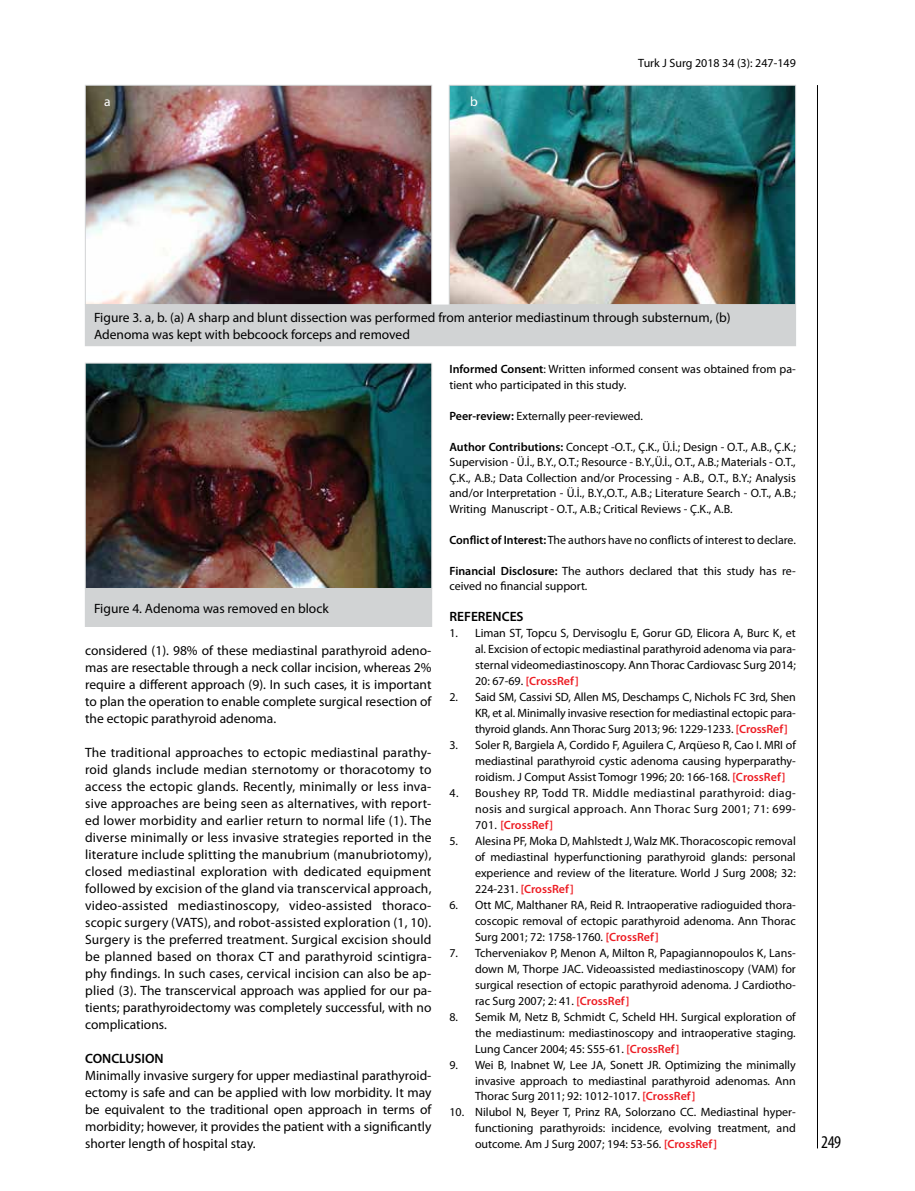
<style>
.page{position:relative;width:915px;height:1191px;background:#fff}
.page>*{position:absolute;margin:0;border:0;box-sizing:border-box;transform-origin:0 0}
.t1{font:condensed 18px "Myriad Pro";color:#000}
.t2{font:13.5px/17px "Myriad Pro";color:#000;text-align:justify}
.t3{font:600 13.5px "Myriad Pro";color:#000}
.t4{font:13.5px "Myriad Pro";color:#fff}
.t5{font:12px/15.9px "Myriad Pro";color:#000;text-align:justify}
.s1{font-weight:600}
.s2{font-weight:600;color:#ed1d24}
</style>
<div class="page">
<hr style="left:816px;top:85px;width:1px;height:1063px;background:#000">
<img style="left:87px;top:87px;width:343px;height:216px">
<div style="left:85px;top:85px;width:347px;height:220px;border:1px solid #d1d3d4"></div>
<img style="left:451px;top:87px;width:342px;height:216px">
<div style="left:449px;top:85px;width:346px;height:220px;border:1px solid #d1d3d4"></div>
<div style="left:85px;top:305px;width:710px;height:41px;background:#d1d3d4"></div>
<img style="left:87px;top:365px;width:343px;height:221px">
<div style="left:85px;top:363px;width:347px;height:225px;border:1px solid #d1d3d4"></div>
<div style="left:85px;top:588px;width:346px;height:38px;background:#d1d3d4"></div>
<p class="t4" style="left:104px;top:93px;width:8px">a</p>
<p class="t4" style="left:470px;top:93px;width:9px">b</p>
<p class="t5" style="left:638px;top:55px;width:159px">Turk J Surg 2018 34 (3): 247-149</p>
<p class="t2" style="left:94px;top:309px;width:638px;line-height:16.2px">Figure 3. a, b. (a) A sharp and blunt dissection was performed from anterior mediastinum through substernum, (b)<br>Adenoma was kept with bebcoock forceps and removed</p>
<p class="t2" style="left:94px;top:599px;width:236px">Figure 4. Adenoma was removed en block</p>
<p class="t2" style="left:85px;top:641px;width:348px">considered (1). 98% of these mediastinal parathyroid adeno&shy;mas are resectable through a neck collar incision, whereas 2% require a different approach (9). In such cases, it is important to plan the operation to enable complete surgical resection of the ectopic parathyroid adenoma.</p>
<p class="t2" style="left:85px;top:744px;width:348px">The traditional approaches to ectopic mediastinal parathy&shy;roid glands include median sternotomy or thoracotomy to access the ectopic glands. Recently, minimally or less inva&shy;sive approaches are being seen as alternatives, with report&shy;ed lower morbidity and earlier return to normal life (1). The diverse minimally or less invasive strategies reported in the literature include splitting the manubrium (manubriotomy), closed mediastinal exploration with dedicated equipment followed by excision of the gland via transcervical approach, video-assisted mediastinoscopy, video-assisted thoraco&shy;scopic surgery (VATS), and robot-assisted exploration (1, 10).<br>Surgery is the preferred treatment. Surgical excision should be planned based on thorax CT and parathyroid scintigra&shy;phy findings. In such cases, cervical incision can also be ap&shy;plied (3). The transcervical approach was applied for our pa&shy;tients; parathyroidectomy was completely successful, with no complications.</p>
<p class="t3" style="left:85px;top:1050px;width:80px">CONCLUSION</p>
<p class="t2" style="left:85px;top:1067px;width:348px">Minimally invasive surgery for upper mediastinal parathyroid&shy;ectomy is safe and can be applied with low morbidity. It may be equivalent to the traditional open approach in terms of morbidity; however, it provides the patient with a significantly shorter length of hospital stay.</p>
<p class="t5" style="left:449px;top:361px;width:348px;line-height:15.5px"><span class="s1">Informed Consent</span>: Written informed consent was obtained from pa&shy;tient who participated in this study.</p>
<p class="t5" style="left:449px;top:407px;width:195px"><span class="s1">Peer-review:</span> Externally peer-reviewed.</p>
<p class="t5" style="left:449px;top:439px;width:348px;line-height:15.5px"><span class="s1">Author Contributions:</span> Concept -O.T., Ç.K., Ü.İ.; Design - O.T., A.B., Ç.K.; Supervision - Ü.İ., B.Y., O.T.; Resource - B.Y.,Ü.İ., O.T., A.B.; Materials - O.T., Ç.K., A.B.; Data Collection and/or Processing - A.B., O.T., B.Y.; Analysis and/or Interpretation - Ü.İ., B.Y.,O.T., A.B.; Literature Search - O.T., A.B.; Writing Manuscript - O.T., A.B.; Critical Reviews - Ç.K., A.B.</p>
<p class="t5" style="left:449px;top:532px;width:348px"><span class="s1">Conflict of Interest:</span> The authors have no conflicts of interest to declare.</p>
<p class="t5" style="left:449px;top:563px;width:348px;line-height:15.5px"><span class="s1">Financial Disclosure:</span> The authors declared that this study has re&shy;ceived no financial support.</p>
<p class="t3" style="left:449px;top:608px;width:76px">REFERENCES</p>
<p class="t5" style="left:475px;top:625px;width:322px;text-indent:-26px">1. Liman ST, Topcu S, Dervisoglu E, Gorur GD, Elicora A, Burc K, et al. Excision of ectopic mediastinal parathyroid adenoma via para&shy;sternal videomediastinoscopy. Ann Thorac Cardiovasc Surg 2014; 20: 67-69. <span class="s2">[CrossRef]</span></p>
<p class="t5" style="left:475px;top:689px;width:322px;text-indent:-26px">2. Said SM, Cassivi SD, Allen MS, Deschamps C, Nichols FC 3rd, Shen KR, et al. Minimally invasive resection for mediastinal ectopic para&shy;thyroid glands. Ann Thorac Surg 2013; 96: 1229-1233. <span class="s2">[CrossRef]</span></p>
<p class="t5" style="left:475px;top:737px;width:322px;text-indent:-26px">3. Soler R, Bargiela A, Cordido F, Aguilera C, Arqüeso R, Cao I. MRI of mediastinal parathyroid cystic adenoma causing hyperparathy&shy;roidism. J Comput Assist Tomogr 1996; 20: 166-168. <span class="s2">[CrossRef]</span></p>
<p class="t5" style="left:475px;top:785px;width:322px;text-indent:-26px">4. Boushey RP, Todd TR. Middle mediastinal parathyroid: diag&shy;nosis and surgical approach. Ann Thorac Surg 2001; 71: 699- 701. <span class="s2">[CrossRef]</span></p>
<p class="t5" style="left:475px;top:833px;width:322px;text-indent:-26px">5. Alesina PF, Moka D, Mahlstedt J, Walz MK. Thoracoscopic removal of mediastinal hyperfunctioning parathyroid glands: personal experience and review of the literature. World J Surg 2008; 32:<br>224-231. <span class="s2">[CrossRef]</span></p>
<p class="t5" style="left:475px;top:896px;width:322px;text-indent:-26px">6. Ott MC, Malthaner RA, Reid R. Intraoperative radioguided thora&shy;coscopic removal of ectopic parathyroid adenoma. Ann Thorac Surg 2001; 72: 1758-1760. <span class="s2">[CrossRef]</span></p>
<p class="t5" style="left:475px;top:944px;width:322px;text-indent:-26px">7. Tcherveniakov P, Menon A, Milton R, Papagiannopoulos K, Lans&shy;down M, Thorpe JAC. Videoassisted mediastinoscopy (VAM) for surgical resection of ectopic parathyroid adenoma. J Cardiotho&shy;rac Surg 2007; 2: 41. <span class="s2">[CrossRef]</span></p>
<p class="t5" style="left:475px;top:1008px;width:322px;text-indent:-26px">8. Semik M, Netz B, Schmidt C, Scheld HH. Surgical exploration of the mediastinum: mediastinoscopy and intraoperative staging.<br>Lung Cancer 2004; 45: S55-61. <span class="s2">[CrossRef]</span></p>
<p class="t5" style="left:475px;top:1056px;width:322px;text-indent:-26px">9. Wei B, Inabnet W, Lee JA, Sonett JR. Optimizing the minimally invasive approach to mediastinal parathyroid adenomas. Ann Thorac Surg 2011; 92: 1012-1017. <span class="s2">[CrossRef]</span></p>
<p class="t5" style="left:475px;top:1104px;width:322px;text-indent:-26px">10. Nilubol N, Beyer T, Prinz RA, Solorzano CC. Mediastinal hyper&shy;functioning parathyroids: incidence, evolving treatment, and outcome. Am J Surg 2007; 194: 53-56. <span class="s2">[CrossRef]</span></p>
<h1 class="t1" style="left:821px;top:1131px;width:21px">249</h1>
</div>
